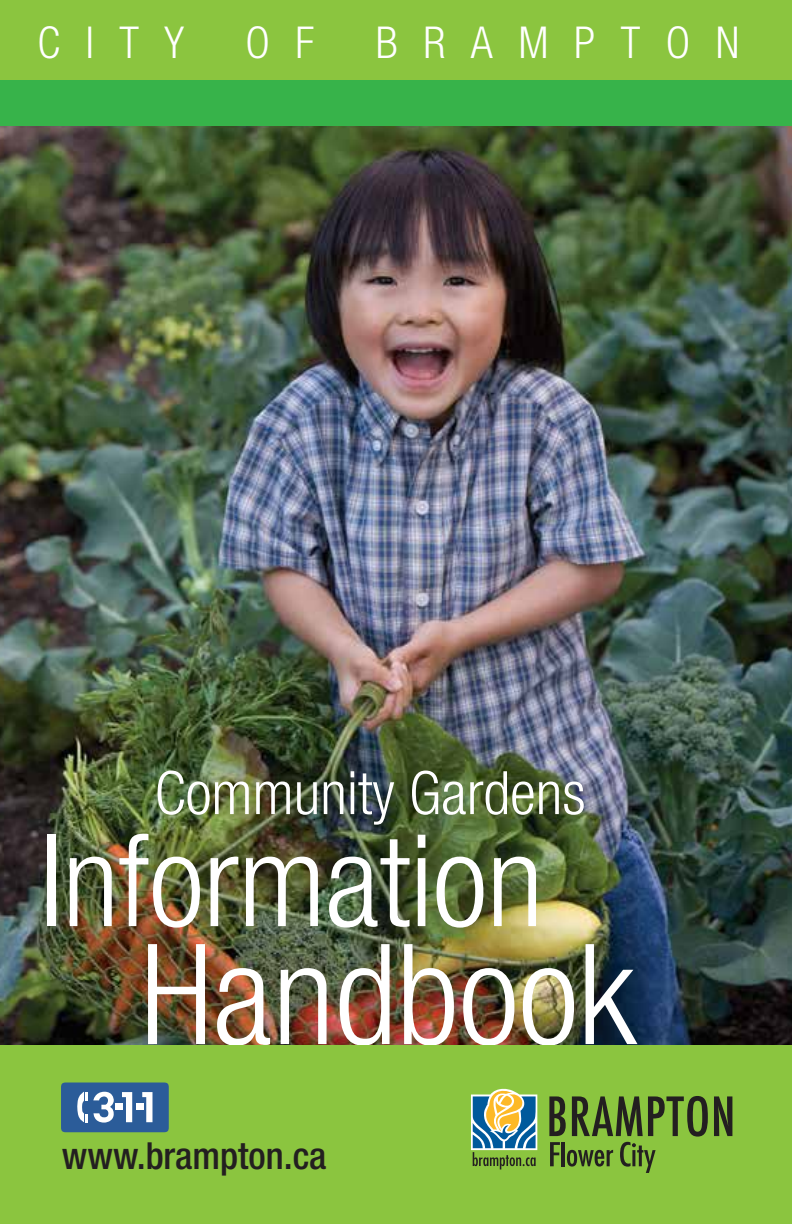
<style>
.page{position:relative;width:792px;height:1224px;background:#8bc53f}
.page>*{position:absolute;margin:0;border:0;box-sizing:border-box;transform-origin:0 0}
.t1{font:300 condensed 140px "Helvetica Neue";color:#fff}
.t2{font:300 condensed 128px "Helvetica Neue";letter-spacing:-.005em;color:#fff}
.t3{font:300 condensed 60px "Helvetica Neue";color:#fff}
.t4{font:300 condensed 44px "Helvetica Neue";letter-spacing:.58em;color:#fff}
.t5{font:500 condensed 37.4px "Helvetica Neue";color:#231f20}
</style>
<div class="page">
<img style="left:0;top:126px;width:792px;height:919px">
<div style="left:0;top:80px;width:792px;height:46px;background:#37b34a"></div>
<svg style="left:714px;top:1096px;width:18px;height:40px"></svg>
<svg style="left:471px;top:1088px;width:66px;height:81px"></svg>
<svg style="left:549px;top:1096px;width:159px;height:77px"></svg>
<div style="left:61px;top:1083px;width:108px;height:49px;background:#2b5c99;border-radius:5px"></div>
<svg style="left:77px;top:1092px;width:10px;height:30px"></svg>
<svg style="left:93px;top:1092px;width:21px;height:31px"></svg>
<div style="left:115px;top:1104px;width:8px;height:6px;background:#fff"></div>
<div style="left:136px;top:1104px;width:7px;height:6px;background:#fff"></div>
<svg style="left:122px;top:1092px;width:10px;height:30px"></svg>
<svg style="left:142px;top:1092px;width:10px;height:30px"></svg>
<p class="t4" style="left:37px;top:17px;width:148px">CITY</p>
<p class="t4" style="left:246px;top:17px;width:70px">O F</p>
<p class="t4" style="left:376px;top:17px;width:365px">BRAMPTON</p>
<p class="t3" style="left:155px;top:758px;width:433px">Community Gardens</p>
<h2 class="t2" style="left:39px;top:807px;width:506px">Information</h2>
<h1 class="t1" style="left:140px;top:914px;width:497px">Handbook</h1>
<p class="t5" style="left:62px;top:1133px;width:266px">www.brampton.ca</p>
</div>
